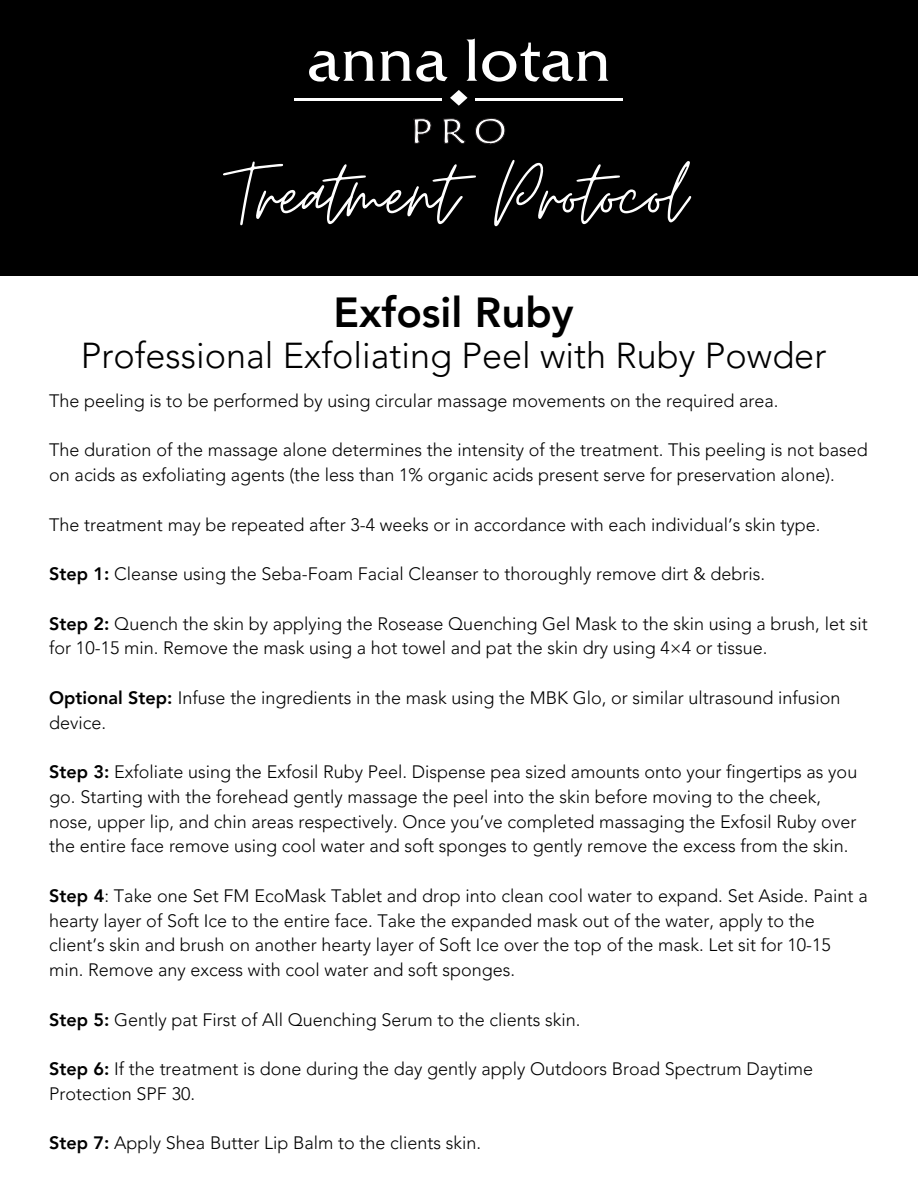
<style>
.page{position:relative;width:918px;height:1188px;background:#fff}
.page>*{position:absolute;margin:0;border:0;box-sizing:border-box;transform-origin:0 0}
.t1{font:96px "Moon Time";color:#fff}
.t2{font:800 42px "Avenir LT Pro";color:#000}
.t3{font:300 36px "Avenir LT Pro";color:#000}
.t4{font:300 18px/24.8px "Avenir LT Pro";color:#000}
.s1{font-weight:800}
</style>
<div class="page">
<div style="left:0;top:0;width:918px;height:275px;background:#000"></div>
<svg style="left:413px;top:118px;width:18px;height:26px"></svg>
<svg style="left:443px;top:118px;width:23px;height:26px"></svg>
<svg style="left:475px;top:118px;width:30px;height:26px"></svg>
<svg style="left:450px;top:90px;width:18px;height:16px"></svg>
<svg style="left:309px;top:51px;width:139px;height:31px"></svg>
<svg style="left:466px;top:38px;width:143px;height:44px"></svg>
<hr style="left:294px;top:98px;width:148px;height:3px;background:#fff">
<hr style="left:476px;top:98px;width:147px;height:3px;background:#fff">
<p class="t1" style="left:232px;top:136px;width:456px">Treatment Protocol</p>
<h1 class="t2" style="left:333px;top:295px;width:242px">Exfosil Ruby</h1>
<h2 class="t3" style="left:81px;top:341px;width:747px">Professional Exfoliating Peel with Ruby Powder</h2>
<h3 class="t4" style="left:49px;top:390px;width:731px">The peeling is to be performed by using circular massage movements on the required area.</h3>
<p class="t4" style="left:49px;top:439px;width:820px">The duration of the massage alone determines the intensity of the treatment. This peeling is not based on acids as exfoliating agents (the less than 1% organic acids present serve for preservation alone).</p>
<p class="t4" style="left:49px;top:514px;width:773px">The treatment may be repeated after 3-4 weeks or in accordance with each individual’s skin type.</p>
<p class="t4" style="left:49px;top:563px;width:718px"><span class="s1">Step 1:</span> Cleanse using the Seba-Foam Facial Cleanser to thoroughly remove dirt &amp; debris.</p>
<p class="t4" style="left:49px;top:613px;width:820px"><span class="s1">Step 2:</span> Quench the skin by applying the Rosease Quenching Gel Mask to the skin using a brush, let sit for 10-15 min. Remove the mask using a hot towel and pat the skin dry using 4×4 or tissue.</p>
<p class="t4" style="left:49px;top:687px;width:793px"><span class="s1">Optional Step:</span> Infuse the ingredients in the mask using the MBK Glo, or similar ultrasound infusion device.</p>
<p class="t4" style="left:49px;top:761px;width:810px"><span class="s1">Step 3:</span> Exfoliate using the Exfosil Ruby Peel. Dispense pea sized amounts onto your fingertips as you</p>
<p class="t4" style="left:49px;top:786px;width:773px">go. Starting with the forehead gently massage the peel into the skin before moving to the cheek,</p>
<p class="t4" style="left:49px;top:811px;width:809px">nose, upper lip, and chin areas respectively. Once you’ve completed massaging the Exfosil Ruby over the entire face remove using cool water and soft sponges to gently remove the excess from the skin.</p>
<p class="t4" style="left:49px;top:885px;width:820px"><span class="s1">Step 4</span>: Take one Set FM EcoMask Tablet and drop into clean cool water to expand. Set Aside. Paint a hearty layer of Soft Ice to the entire face. Take the expanded mask out of the water, apply to the</p>
<p class="t4" style="left:49px;top:934px;width:783px">client’s skin and brush on another hearty layer of Soft Ice over the top of the mask. Let sit for 10-15</p>
<p class="t4" style="left:49px;top:959px;width:467px">min. Remove any excess with cool water and soft sponges.</p>
<p class="t4" style="left:49px;top:1009px;width:533px"><span class="s1">Step 5:</span> Gently pat First of All Quenching Serum to the clients skin.</p>
<p class="t4" style="left:49px;top:1058px;width:766px"><span class="s1">Step 6:</span> If the treatment is done during the day gently apply Outdoors Broad Spectrum Daytime<br>Protection SPF 30.</p>
<p class="t4" style="left:49px;top:1132px;width:433px"><span class="s1">Step 7:</span> Apply Shea Butter Lip Balm to the clients skin.</p>
</div>
